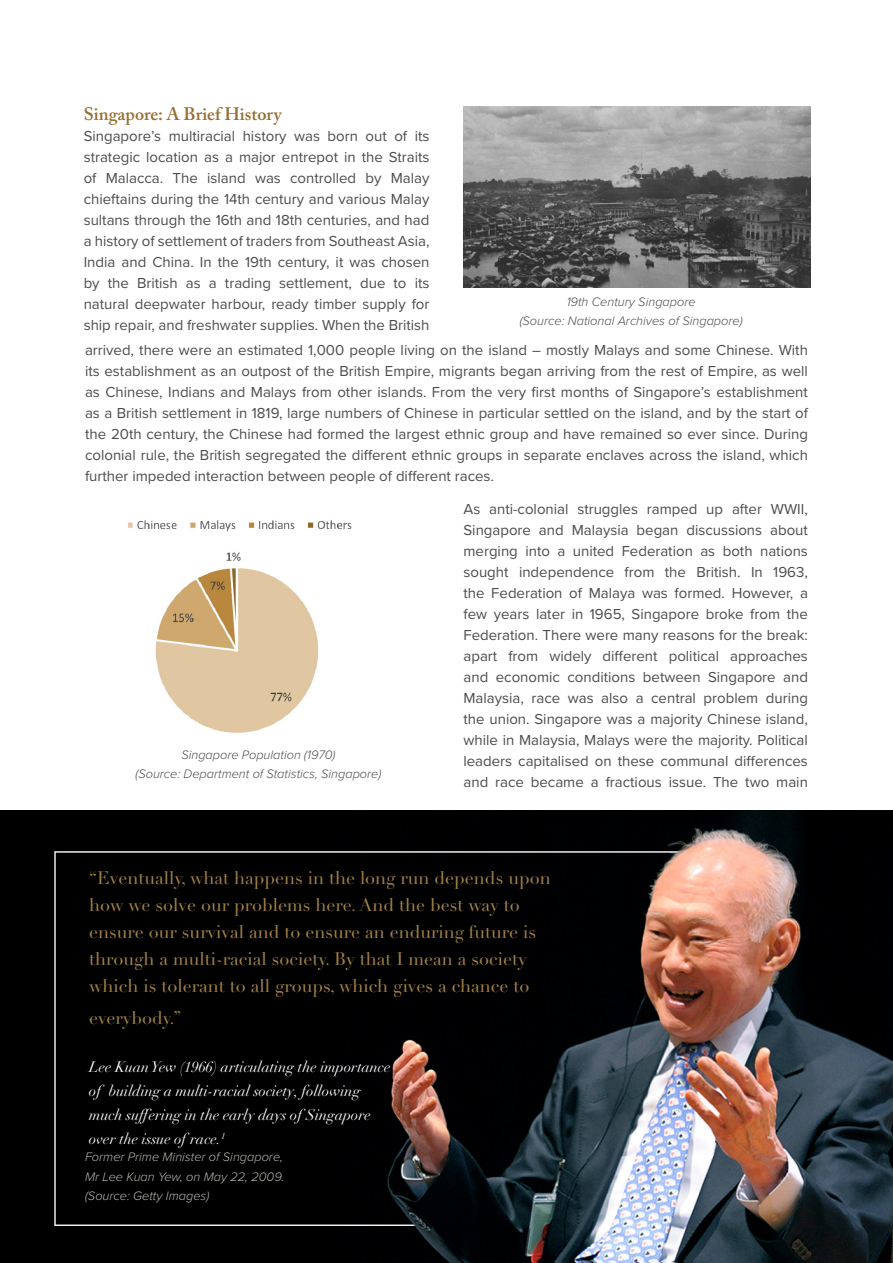
<style>
.page{position:relative;width:893px;height:1263px;background:#fff}
.page>*{position:absolute;margin:0;border:0;box-sizing:border-box;transform-origin:0 0}
.t1{font:18px/27px "Didot LT Pro";color:#a08048}
.t2{font:600 18px "Adobe Caslon Pro";color:#966e32}
.t3{font:15px/21px "Proxima Nova";color:#4b4c4d;text-align:justify}
.t4{font:italic 15px "Didot LT Pro";color:#fff}
.t5{font:italic 300 12.75px/19.5px "Proxima Nova";color:#4b4c4d;text-align:center}
.t6{font:italic 300 12.75px "Proxima Nova";color:#b8b7b1}
</style>
<div class="page">
<img style="left:0;top:810px;width:893px;height:453px">
<img style="left:463px;top:106px;width:347px;height:181px">
<img style="left:128px;top:520px;width:224px;height:213px">
<p class="t2" style="left:84px;top:103px;width:199px">Singapore: A Brief History</p>
<p class="t3" style="left:84px;top:124px;width:347px">Singapore’s multiracial history was born out of its strategic location as a major entrepot in the Straits of Malacca. The island was controlled by Malay chieftains during the 14th century and various Malay sultans through the 16th and 18th centuries, and had a history of settlement of traders from Southeast Asia, India and China. In the 19th century, it was chosen by the British as a trading settlement, due to its natural deepwater harbour, ready timber supply for ship repair, and freshwater supplies. When the British</p>
<p class="t5" style="left:520px;top:291px;width:224px">19th Century Singapore<br>(Source: National Archives of Singapore)</p>
<p class="t3" style="left:85px;top:339px;width:724px">arrived, there were an estimated 1,000 people living on the island – mostly Malays and some Chinese. With its establishment as an outpost of the British Empire, migrants began arriving from the rest of Empire, as well as Chinese, Indians and Malays from other islands. From the very first months of Singapore’s establishment as a British settlement in 1819, large numbers of Chinese in particular settled on the island, and by the start of the 20th century, the Chinese had formed the largest ethnic group and have remained so ever since. During colonial rule, the British segregated the different ethnic groups in separate enclaves across the island, which further impeded interaction between people of different races.</p>
<p class="t3" style="left:463px;top:497px;width:346px">As anti-colonial struggles ramped up after WWII, Singapore and Malaysia began discussions about merging into a united Federation as both nations sought independence from the British. In 1963, the Federation of Malaya was formed. However, a few years later in 1965, Singapore broke from the Federation. There were many reasons for the break: apart from widely different political approaches and economic conditions between Singapore and Malaysia, race was also a central problem during the union. Singapore was a majority Chinese island, while in Malaysia, Malays were the majority. Political leaders capitalised on these communal differences and race became a fractious issue. The two main</p>
<p class="t5" style="left:135px;top:744px;width:247px">Singapore Population (1970)<br>(Source: Department of Statistics, Singapore)</p>
<p class="t1" style="left:89px;top:865px;width:463px">“Eventually, what happens in the long run depends upon how we solve our problems here. And the best way to ensure our survival and to ensure an enduring future is through a multi-racial society. By that I mean a society which is tolerant to all groups, which gives a chance to</p>
<p class="t1" style="left:89px;top:1004px;width:94px">everybody.”</p>
<p class="t4" style="left:89px;top:1057px;width:303px">Lee Kuan Yew (1966) articulating the importance</p>
<p class="t4" style="left:89px;top:1081px;width:273px">of building a multi-racial society, following</p>
<p class="t4" style="left:89px;top:1105px;width:283px">much suffering in the early days of Singapore</p>
<p class="t4" style="left:89px;top:1129px;width:137px">over the issue of race.<sup>1</sup></p>
<p class="t6" style="left:85px;top:1147px;width:199px">Former Prime Minister of Singapore,</p>
<p class="t6" style="left:85px;top:1167px;width:201px">Mr Lee Kuan Yew, on May 22, 2009.</p>
<p class="t6" style="left:85px;top:1186px;width:126px">(Source: Getty Images)</p>
</div>
